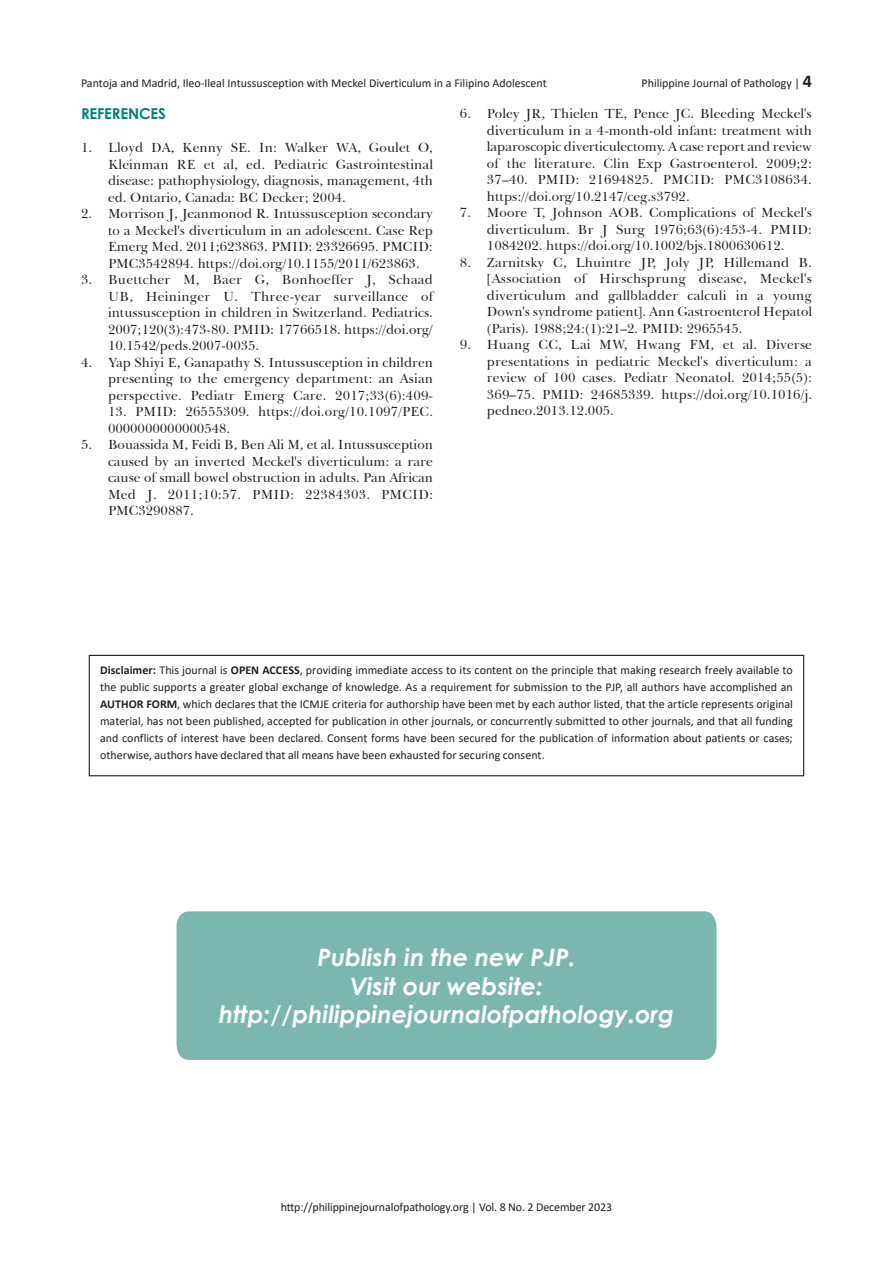
<style>
.page{position:relative;width:893px;height:1263px;background:#fff}
.page>*{position:absolute;margin:0;border:0;box-sizing:border-box;transform-origin:0 0}
.t1{font:italic 700 24px/28.8px "Century Gothic";color:#fff;text-align:center}
.t2{font:700 15px "Century Gothic";color:#008575}
.t3{font:13.5px/16.5px "Baskerville BT";color:#231f20;text-align:justify}
.t4{font:12px/16.8px "Calibri";color:#231f20;text-align:justify}
.s1{font-weight:700;font-size:18px}
.s2{font-weight:700}
</style>
<div class="page">
<div style="left:89px;top:655px;width:715px;height:121px;border:1px solid #231f20"></div>
<div style="left:176px;top:911px;width:540px;height:149px;background:#7cb7af"></div>
<p class="t4" style="left:81px;top:74px;width:467px">Pantoja and Madrid, Ileo-Ileal Intussusception with Meckel Diverticulum in a Filipino Adolescent</p>
<p class="t4" style="left:641px;top:74px;width:172px">Philippine Journal of Pathology | <span class="s1">4</span></p>
<p class="t2" style="left:81px;top:102px;width:18px">REFERENCE</p>
<p class="t2" style="left:158px;top:102px;width:9px">S</p>
<p class="t3" style="left:108px;top:139px;width:327px;text-indent:-27px">1. Lloyd DA, Kenny SE. In: Walker WA, Goulet O, Kleinman RE et al, ed. Pediatric Gastrointestinal disease: pathophysiology, diagnosis, management, 4th ed. Ontario, Canada: BC Decker; 2004.</p>
<p class="t3" style="left:108px;top:205px;width:326px;text-indent:-27px">2. Morrison J, Jeanmonod R. Intussusception secondary to a Meckel's diverticulum in an adolescent. Case Rep Emerg Med. 2011;623863. PMID: 23326695. PMCID:<br>PMC3542894. https://doi.org/10.1155/2011/623863.</p>
<p class="t3" style="left:108px;top:271px;width:327px;text-indent:-27px">3. Buettcher M, Baer G, Bonhoeffer J, Schaad UB, Heininger U. Three-year surveillance of intussusception in children in Switzerland. Pediatrics.<br>2007;120(3):473-80. PMID: 17766518. https://doi.org/ 10.1542/peds.2007-0035.</p>
<p class="t3" style="left:108px;top:354px;width:327px;text-indent:-27px">4. Yap Shiyi E, Ganapathy S. Intussusception in children presenting to the emergency department: an Asian perspective. Pediatr Emerg Care. 2017;33(6):409-</p>
<p class="t3" style="left:108px;top:403px;width:327px">13. PMID: 26555309. https://doi.org/10.1097/PEC.<br>0000000000000548.</p>
<p class="t3" style="left:108px;top:436px;width:327px;text-indent:-27px">5. Bouassida M, Feidi B, Ben Ali M, et al. Intussusception caused by an inverted Meckel's diverticulum: a rare cause of small bowel obstruction in adults. Pan African Med J. 2011;10:57. PMID: 22384303. PMCID:<br>PMC3290887.</p>
<p class="t3" style="left:487px;top:105px;width:327px;text-indent:-27px">6. Poley JR, Thielen TE, Pence JC. Bleeding Meckel's diverticulum in a 4-month-old infant: treatment with laparoscopic diverticulectomy. A case report and review of the literature. Clin Exp Gastroenterol. 2009;2:<br>37–40. PMID: 21694825. PMCID: PMC3108634. https://doi.org/10.2147/ceg.s3792.</p>
<p class="t3" style="left:487px;top:204px;width:327px;text-indent:-27px">7. Moore T, Johnson AOB. Complications of Meckel's diverticulum. Br J Surg 1976;63(6):453-4. PMID:<br>1084202. https://doi.org/10.1002/bjs.1800630612.</p>
<p class="t3" style="left:487px;top:254px;width:327px;text-indent:-27px">8. Zarnitsky C, Lhuintre JP, Joly JP, Hillemand B. [Association of Hirschsprung disease, Meckel's diverticulum and gallbladder calculi in a young Down's syndrome patient]. Ann Gastroenterol Hepatol (Paris). 1988;24:(1):21–2. PMID: 2965545.</p>
<p class="t3" style="left:487px;top:336px;width:327px;text-indent:-27px">9. Huang CC, Lai MW, Hwang FM, et al. Diverse presentations in pediatric Meckel's diverticulum: a review of 100 cases. Pediatr Neonatol. 2014;55(5):<br>369–75. PMID: 24685339. https://doi.org/10.1016/j. pedneo.2013.12.005.</p>
<p class="t4" style="left:100px;top:661px;width:694px"><span class="s2">Disclaimer:</span> This journal is <span class="s2">OPEN ACCESS</span>, providing immediate access to its content on the principle that making research freely available to the public supports a greater global exchange of knowledge. As a requirement for submission to the PJP, all authors have accomplished an <span class="s2">AUTHOR FORM</span>, which declares that the ICMJE criteria for authorship have been met by each author listed, that the article represents original material, has not been published, accepted for publication in other journals, or concurrently submitted to other journals, and that all funding and conflicts of interest have been declared. Consent forms have been secured for the publication of information about patients or cases; otherwise, authors have declared that all means have been exhausted for securing consent.</p>
<h1 class="t1" style="left:219px;top:942px;width:457px">Publish in the new PJP.<br>Visit our website: http://philippinejournalofpathology.org</h1>
<p class="t4" style="left:281px;top:1198px;width:333px">http://philippinejournalofpathology.org | Vol. 8 No. 2 December 2023</p>
</div>
